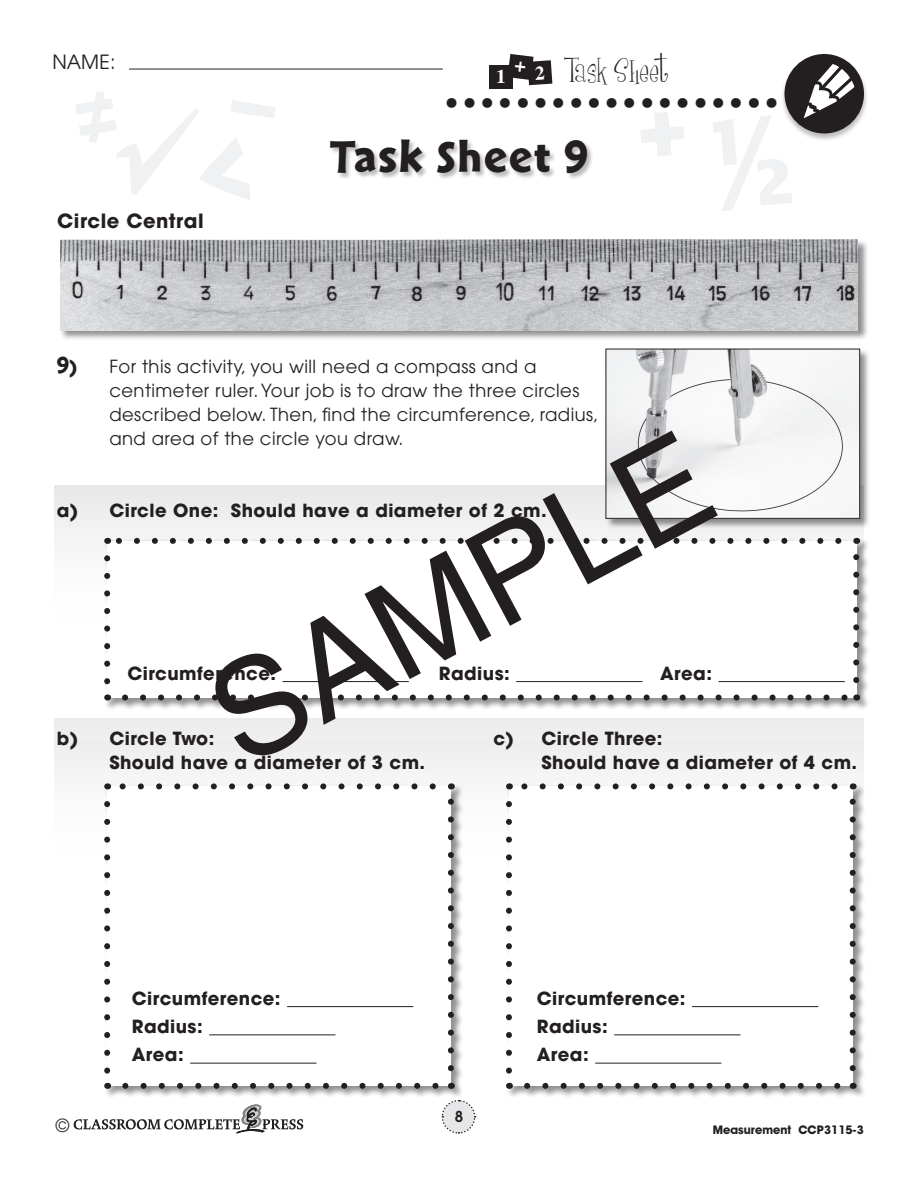
<style>
.page{position:relative;width:918px;height:1188px;background:#fff}
.page>*{position:absolute;margin:0;border:0;box-sizing:border-box;transform-origin:0 0}
.t1{font:134.25px "Helvetica";color:#231f20}
.t2{font:46.5px "Cal Sans Heavy KB";letter-spacing:.035em;color:#231f20}
.t3{font:700 42px "Futura";color:#231f20}
.t4{font:31.5px "Girlsare Weird";letter-spacing:.01em;color:#231f20}
.t5{font:700 19.5px "Avant Garde";letter-spacing:.025em;color:#231f20}
.t6{font:19.5px "Avant Garde";color:#231f20}
.t7{font:700 19.5px "Times";color:#fff}
.t8{font:700 18px "Avant Garde";letter-spacing:.025em;color:#231f20}
.t9{font:18px/24px "Avant Garde";letter-spacing:.025em;color:#231f20}
.t10{font:600 15px "Avant Garde";color:#231f20}
.t11{font:700 12px "Avant Garde IT Cby BT";color:#231f20}
.s1{font-family:"Cal Sans Heavy KB";font-size:24px}
.s2{font-weight:700}
</style>
<div class="page">
<svg style="left:74px;top:1104px;width:229px;height:29px"></svg>
<hr style="left:129px;top:69px;width:313px;height:1px;background:#231f20">
<svg style="left:441px;top:1099px;width:35px;height:35px"></svg>
<div style="left:780px;top:54px;width:88px;height:89px;background:#231f20;opacity:.3"></div>
<div style="left:490px;top:65px;width:23px;height:23px;background:#231f20"></div>
<div style="left:55px;top:719px;width:808px;height:255px;background:linear-gradient(to right,#f3f3f4,#f0f0f1)"></div>
<div style="left:506px;top:783px;width:360px;height:316px;background:#231f20;opacity:.5"></div>
<div style="left:509px;top:786px;width:344px;height:300px;background:#fff"></div>
<svg style="left:506px;top:804px;width:6px;height:273px"></svg>
<svg style="left:527px;top:1083px;width:317px;height:6px"></svg>
<svg style="left:850px;top:795px;width:6px;height:273px"></svg>
<svg style="left:518px;top:783px;width:317px;height:6px"></svg>
<div style="left:104px;top:783px;width:360px;height:316px;background:#231f20;opacity:.5"></div>
<div style="left:107px;top:786px;width:344px;height:300px;background:#fff"></div>
<svg style="left:104px;top:804px;width:6px;height:273px"></svg>
<svg style="left:125px;top:1083px;width:317px;height:6px"></svg>
<svg style="left:448px;top:795px;width:6px;height:273px"></svg>
<svg style="left:116px;top:783px;width:317px;height:6px"></svg>
<svg style="left:55px;top:486px;width:808px;height:233px"></svg>
<div style="left:104px;top:538px;width:766px;height:173px;background:#231f20;opacity:.5"></div>
<div style="left:107px;top:541px;width:749px;height:157px;background:#fff"></div>
<svg style="left:104px;top:558px;width:6px;height:131px"></svg>
<svg style="left:125px;top:695px;width:722px;height:6px"></svg>
<svg style="left:853px;top:550px;width:6px;height:130px"></svg>
<svg style="left:116px;top:538px;width:722px;height:6px"></svg>
<div style="left:330px;top:140px;width:264px;height:41px;background:#231f20;opacity:.3"></div>
<svg style="left:640px;top:112px;width:44px;height:44px"></svg>
<svg style="left:713px;top:54px;width:151px;height:157px"></svg>
<svg style="left:75px;top:92px;width:201px;height:108px"></svg>
<hr style="left:283px;top:681px;width:126px;height:1px;background:#231f20">
<hr style="left:516px;top:681px;width:126px;height:1px;background:#231f20">
<hr style="left:718px;top:681px;width:127px;height:1px;background:#231f20">
<hr style="left:287px;top:1006px;width:126px;height:1px;background:#231f20">
<hr style="left:692px;top:1006px;width:126px;height:1px;background:#231f20">
<hr style="left:209px;top:1034px;width:126px;height:1px;background:#231f20">
<hr style="left:614px;top:1034px;width:126px;height:1px;background:#231f20">
<hr style="left:190px;top:1063px;width:126px;height:1px;background:#231f20">
<hr style="left:595px;top:1063px;width:126px;height:1px;background:#231f20">
<div style="left:605px;top:348px;width:266px;height:181px;background:#231f20;opacity:.5"></div>
<img style="left:608px;top:351px;width:250px;height:166px">
<div style="left:606px;top:349px;width:254px;height:170px;border:1px solid #231f20"></div>
<div style="left:59px;top:239px;width:810px;height:102px;background:#231f20;opacity:.5"></div>
<img style="left:60px;top:240px;width:798px;height:90px">
<svg style="left:509px;top:54px;width:43px;height:31px"></svg>
<p class="t6" style="left:52px;top:50px;width:64px">NAME:</p>
<p class="t5" style="left:57px;top:208px;width:148px">Circle Central</p>
<p class="t7" style="left:496px;top:58px;width:11px">1</p>
<p class="t4" style="left:564px;top:53px;width:106px">Task Sheet</p>
<p class="t3" style="left:445px;top:64px;width:336px">...................</p>
<p class="t2" style="left:330px;top:130px;width:260px">TASK SHEET 9</p>
<p class="t9" style="left:109px;top:355px;width:491px;text-indent:-53px"><span class="s1">9</span><span class="s2">)</span> For this activity, you will need a compass and a centimeter ruler. Your job is to draw the three circles described below. Then, find the circumference, radius, and area of the circle you draw.</p>
<h1 class="t1" style="left:184px;top:657px;width:546px;rotate:-28deg">SAMPLE</h1>
<p class="t8" style="left:57px;top:499px;width:491px">a) Circle One: Should have a diameter of 2 cm.</p>
<p class="t8" style="left:127px;top:661px;width:150px">Circumference:</p>
<p class="t8" style="left:439px;top:661px;width:72px">Radius:</p>
<p class="t8" style="left:660px;top:661px;width:53px">Area:</p>
<p class="t8" style="left:57px;top:726px;width:159px">b) Circle Two:</p>
<p class="t8" style="left:493px;top:726px;width:171px">c) Circle Three:</p>
<p class="t8" style="left:109px;top:750px;width:317px">Should have a diameter of 3 cm.</p>
<p class="t8" style="left:541px;top:750px;width:317px">Should have a diameter of 4 cm.</p>
<p class="t9" style="left:56px;top:1113px;width:15px">©</p>
<p class="t8" style="left:132px;top:986px;width:150px">Circumference:</p>
<p class="t8" style="left:537px;top:986px;width:150px">Circumference:</p>
<p class="t8" style="left:132px;top:1015px;width:72px">Radius:</p>
<p class="t8" style="left:537px;top:1015px;width:72px">Radius:</p>
<p class="t8" style="left:132px;top:1043px;width:53px">Area:</p>
<p class="t8" style="left:537px;top:1043px;width:53px">Area:</p>
<p class="t10" style="left:455px;top:1106px;width:10px">8</p>
<p class="t11" style="left:713px;top:1122px;width:153px">Measurement CCP3115-3</p>
</div>
